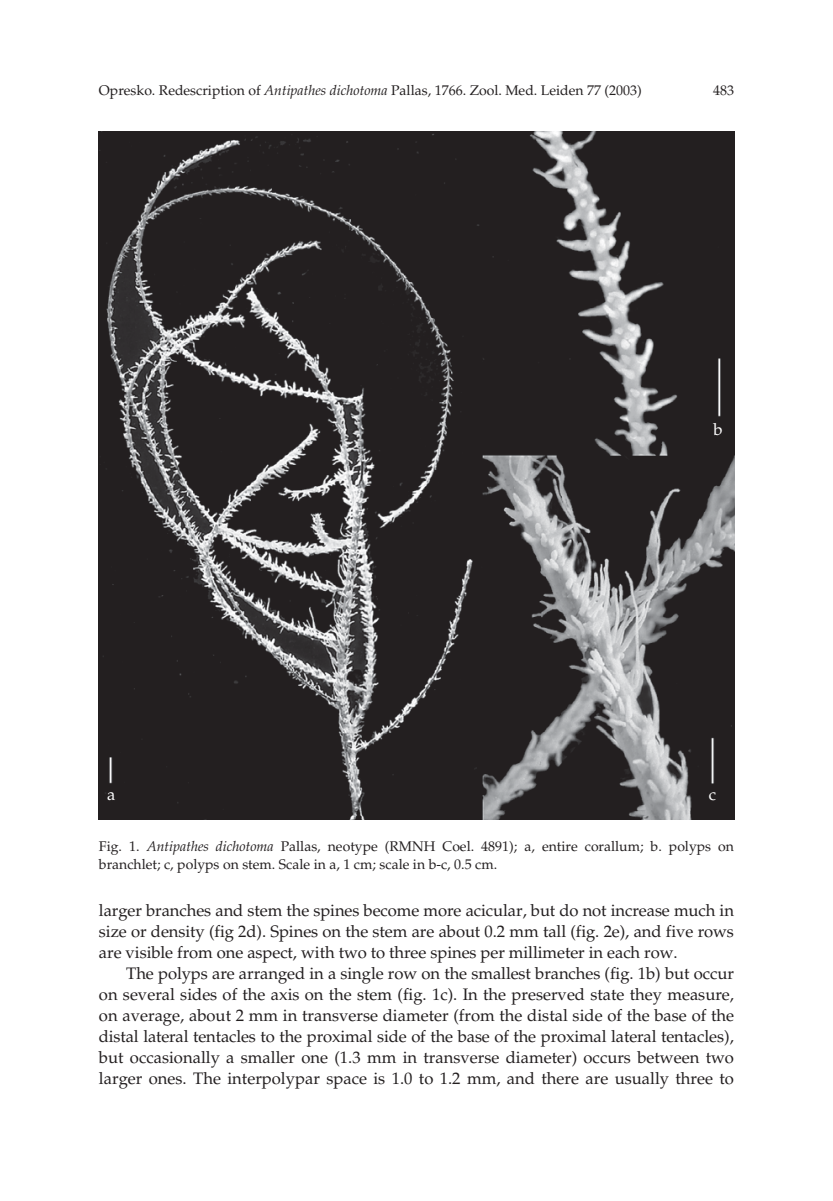
<style>
.page{position:relative;width:833px;height:1201px;background:#fff}
.page>*{position:absolute;margin:0;border:0;box-sizing:border-box;transform-origin:0 0}
.t1{font:16.62px/21px "Palatino";letter-spacing:-.005em;color:#231f20;text-align:justify}
.t2{font:16.62px "Palatino";color:#fff}
.t3{font:14px/18.4px "Palatino";color:#231f20}
.s1{font-style:italic}
</style>
<div class="page">
<svg style="left:98px;top:131px;width:637px;height:689px;background:#3d3a3b"></svg>
<p class="t3" style="left:99px;top:82px;width:544px">Opresko. Redescription of <span class="s1">Antipathes dichotoma</span> Pallas, 1766. Zool. Med. Leiden 77 (2003)</p>
<p class="t3" style="left:713px;top:82px;width:22px">483</p>
<p class="t2" style="left:107px;top:788px;width:10px">a</p>
<p class="t2" style="left:713px;top:422px;width:11px">b</p>
<p class="t2" style="left:709px;top:788px;width:9px">c</p>
<p class="t3" style="left:99px;top:838px;width:636px">Fig. 1. <span class="s1">Antipathes dichotoma</span> Pallas, neotype (RMNH Coel. 4891); a, entire corallum; b. polyps on branchlet; c, polyps on stem. Scale in a, 1 cm; scale in b-c, 0.5 cm.</p>
<p class="t1" style="left:99px;top:901px;width:636px">larger branches and stem the spines become more acicular, but do not increase much in size or density (fig 2d). Spines on the stem are about 0.2 mm tall (fig. 2e), and five rows are visible from one aspect, with two to three spines per millimeter in each row.</p>
<p class="t1" style="left:99px;top:964px;width:637px;text-indent:27px">The polyps are arranged in a single row on the smallest branches (fig. 1b) but occur on several sides of the axis on the stem (fig. 1c). In the preserved state they measure, on average, about 2 mm in transverse diameter (from the distal side of the base of the distal lateral tentacles to the proximal side of the base of the proximal lateral tentacles), but occasionally a smaller one (1.3 mm in transverse diameter) occurs between two larger ones. The interpolypar space is 1.0 to 1.2 mm, and there are usually three to</p>
</div>
